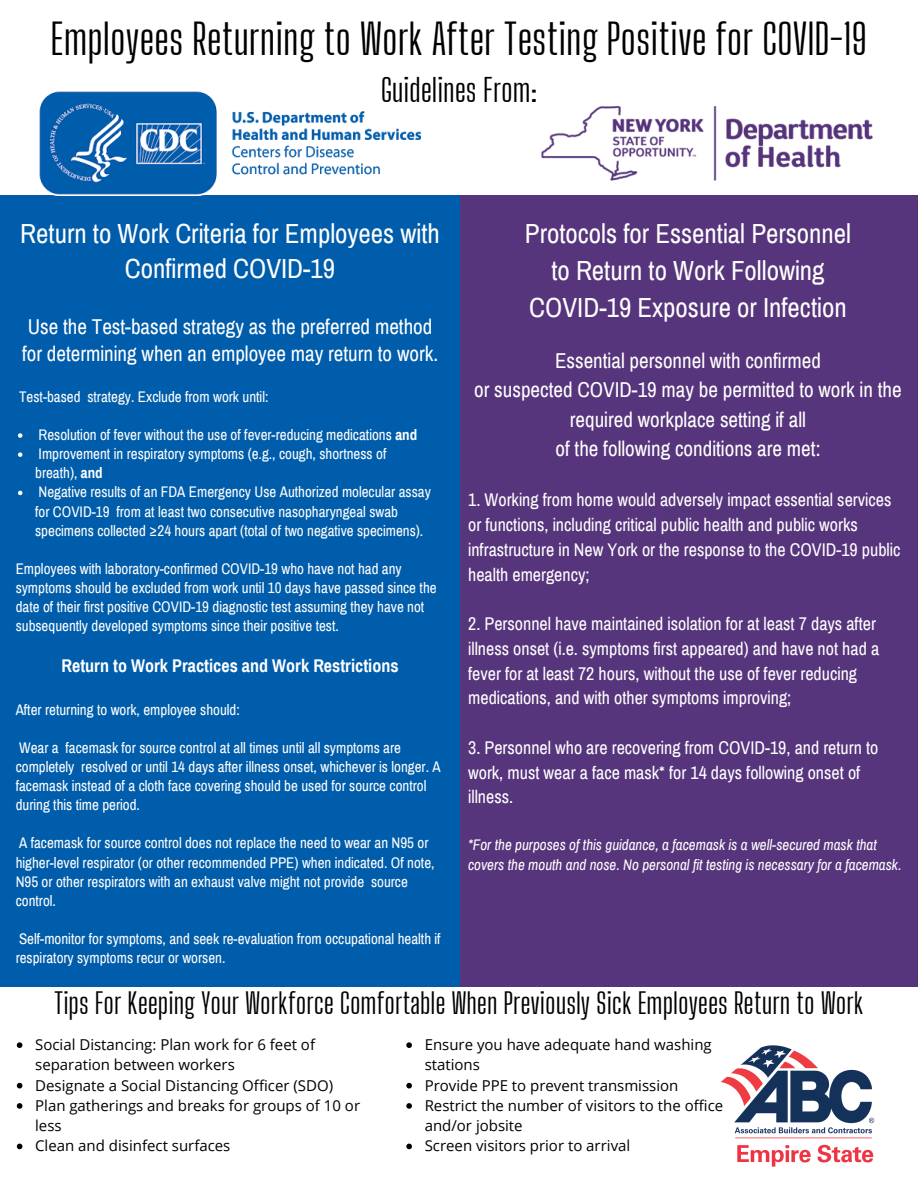
<style>
.page{position:relative;width:918px;height:1188px;background:#fff}
.page>*{position:absolute;margin:0;border:0;box-sizing:border-box;transform-origin:0 0}
.t1{font:42px "Big Shoulders Display";color:#000}
.t2{font:31.5px "Big Shoulders Display";color:#000}
.t3{font:28.5px "Big Shoulders Display";color:#000}
.t4{font:27px/37.2px "Archivo Narrow";color:#fff;text-align:center}
.t5{font:21px/29.2px "Archivo Narrow";color:#fff}
.t6{font:18px/24.8px "Archivo Narrow";color:#fff}
.t7{font:700 18px "Archivo Narrow";color:#fff}
.t8{font:15px/19.2px "Archivo Narrow";color:#fff}
.t9{font:15px/20.2px "Open Sans";color:#000}
.t10{font:italic 15px/20.2px "Archivo Narrow";color:#fff}
.s1{font-weight:700}
</style>
<div class="page">
<div style="left:444px;top:195px;width:474px;height:792px;background:#57357c"></div>
<div style="left:0;top:195px;width:460px;height:792px;background:#005dab"></div>
<img style="left:541px;top:106px;width:332px;height:75px">
<img style="left:39px;top:91px;width:381px;height:104px">
<svg style="left:18px;top:433px;width:4px;height:5px"></svg>
<svg style="left:18px;top:452px;width:4px;height:5px"></svg>
<svg style="left:18px;top:491px;width:4px;height:4px"></svg>
<img style="left:721px;top:1045px;width:154px;height:122px">
<svg style="left:17px;top:1042px;width:5px;height:6px"></svg>
<svg style="left:17px;top:1083px;width:5px;height:5px"></svg>
<svg style="left:17px;top:1103px;width:5px;height:6px"></svg>
<svg style="left:17px;top:1144px;width:5px;height:5px"></svg>
<svg style="left:406px;top:1042px;width:6px;height:6px"></svg>
<svg style="left:406px;top:1083px;width:6px;height:5px"></svg>
<svg style="left:406px;top:1103px;width:6px;height:6px"></svg>
<svg style="left:406px;top:1144px;width:6px;height:5px"></svg>
<h1 class="t1" style="left:51px;top:13px;width:818px">Employees Returning to Work After Testing Positive for COVID-19</h1>
<h2 class="t2" style="left:381px;top:71px;width:158px">Guidelines From:</h2>
<h3 class="t4" style="left:20px;top:217px;width:421px;line-height:34.8px">Return to Work Criteria for Employees with<br>Confirmed COVID-19</h3>
<h3 class="t5" style="left:22px;top:314px;width:418px;line-height:27px">Use the Test-based strategy as the preferred method for determining when an employee may return to work.</h3>
<p class="t8" style="left:19px;top:387px;width:251px">Test-based strategy. Exclude from work until:</p>
<p class="t8" style="left:35px;top:425px;width:397px">Resolution of fever without the use of fever-reducing medications <span class="s1">and </span>Improvement in respiratory symptoms (e.g., cough, shortness of<br>breath), <span class="s1">and<br></span>Negative results of an FDA Emergency Use Authorized molecular assay for COVID-19 from at least two consecutive nasopharyngeal swab specimens collected ≥24 hours apart (total of two negative specimens).</p>
<p class="t8" style="left:16px;top:559px;width:422px">Employees with laboratory-confirmed COVID-19 who have not had any symptoms should be excluded from work until 10 days have passed since the date of their first positive COVID-19 diagnostic test assuming they have not subsequently developed symptoms since their positive test.</p>
<p class="t7" style="left:62px;top:656px;width:339px">Return to Work Practices and Work Restrictions</p>
<p class="t8" style="left:16px;top:700px;width:226px">After returning to work, employee should:</p>
<p class="t8" style="left:16px;top:738px;width:427px">Wear a facemask for source control at all times until all symptoms are completely resolved or until 14 days after illness onset, whichever is longer. A facemask instead of a cloth face covering should be used for source control during this time period.</p>
<p class="t8" style="left:16px;top:834px;width:420px">A facemask for source control does not replace the need to wear an N95 or higher-level respirator (or other recommended PPE) when indicated. Of note, N95 or other respirators with an exhaust valve might not provide source control.</p>
<p class="t8" style="left:16px;top:929px;width:427px">Self-monitor for symptoms, and seek re-evaluation from occupational health if respiratory symptoms recur or worsen.</p>
<h3 class="t4" style="left:525px;top:215px;width:328px">Protocols for Essential Personnel to Return to Work Following<br>COVID-19 Exposure or Infection</h3>
<h3 class="t5" style="left:474px;top:346px;width:429px;text-align:center">Essential personnel with confirmed<br>or suspected COVID-19 may be permitted to work in the required workplace setting if all<br>of the following conditions are met:</h3>
<p class="t6" style="left:468px;top:488px;width:434px">1. Working from home would adversely impact essential services or functions, including critical public health and public works infrastructure in New York or the response to the COVID-19 public health emergency;</p>
<p class="t6" style="left:468px;top:612px;width:413px">2. Personnel have maintained isolation for at least 7 days after illness onset (i.e. symptoms first appeared) and have not had a fever for at least 72 hours, without the use of fever reducing medications, and with other symptoms improving;</p>
<p class="t6" style="left:468px;top:736px;width:412px">3. Personnel who are recovering from COVID-19, and return to work, must wear a face mask* for 14 days following onset of illness.</p>
<p class="t10" style="left:468px;top:834px;width:435px">*For the purposes of this guidance, a facemask is a well-secured mask that covers the mouth and nose. No personal fit testing is necessary for a facemask.</p>
<h3 class="t3" style="left:54px;top:986px;width:811px">Tips For Keeping Your Workforce Comfortable When Previously Sick Employees Return to Work</h3>
<p class="t9" style="left:35px;top:1034px;width:326px">Social Distancing: Plan work for 6 feet of separation between workers<br>Designate a Social Distancing Officer (SDO)<br>Plan gatherings and breaks for groups of 10 or less<br>Clean and disinfect surfaces</p>
<p class="t9" style="left:425px;top:1034px;width:300px">Ensure you have adequate hand washing stations<br>Provide PPE to prevent transmission<br>Restrict the number of visitors to the office and/or jobsite<br>Screen visitors prior to arrival</p>
</div>
